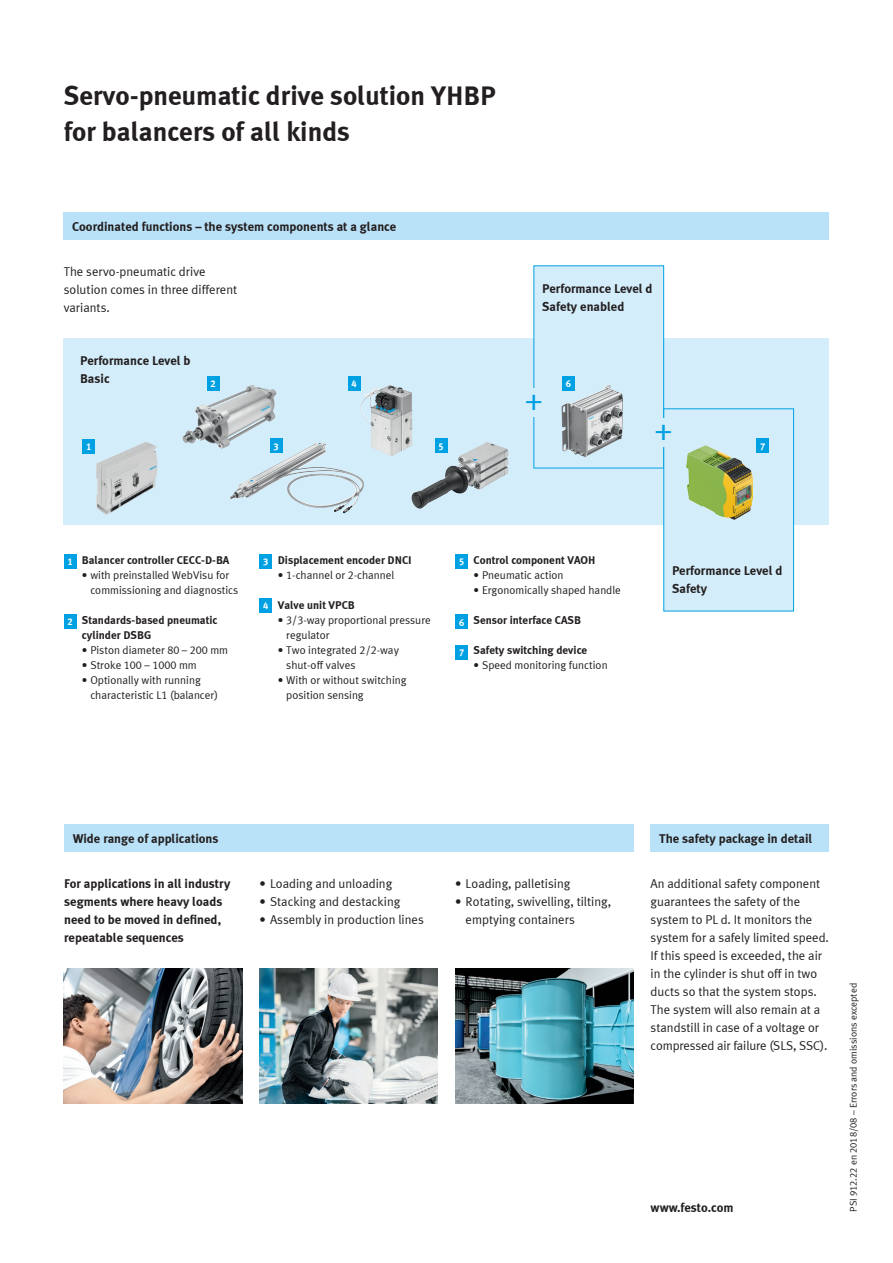
<style>
.page{position:relative;width:893px;height:1263px;background:#fff}
.page>*{position:absolute;margin:0;border:0;box-sizing:border-box;transform-origin:0 0}
.t1{font:700 31.2px "Minion Pro";color:#00a1e3}
.Meta_18pt_bo{font:700 27px "Meta Plus LF";color:#231f20}
.Meta_8_5pt_re{font:12.75px/18px "Meta Plus LF";color:#231f20}
.Meta_8_5pt_bo{font:700 12.75px/18px "Meta Plus LF";color:#231f20}
.t2{font:11.25px/15px "Meta Plus LF";color:#231f20}
.Meta_7_5pt_bo{font:700 11.25px/15px "Meta Plus LF";color:#231f20}
.Meta_6_5pt_re{font:9.75px "Meta Plus LF";color:#231f20}
.Meta_7_5pt_bo-2{font:700 9.75px "Meta Plus LF";color:#fff}
</style>
<div class="page">
<div style="left:64px;top:213px;width:765px;height:27px;background:#b9e1f7"></div>
<div style="left:651px;top:825px;width:178px;height:27px;background:#b9e1f7"></div>
<div style="left:64px;top:555px;width:13px;height:14px;background:#00a1e3"></div>
<div style="left:64px;top:615px;width:13px;height:14px;background:#00a1e3"></div>
<div style="left:259px;top:555px;width:13px;height:14px;background:#00a1e3"></div>
<div style="left:259px;top:599px;width:13px;height:14px;background:#00a1e3"></div>
<div style="left:455px;top:615px;width:13px;height:14px;background:#00a1e3"></div>
<div style="left:455px;top:555px;width:13px;height:14px;background:#00a1e3"></div>
<div style="left:455px;top:645px;width:13px;height:14px;background:#00a1e3"></div>
<div style="left:64px;top:338px;width:765px;height:187px;background:#d4edfa"></div>
<div style="left:534px;top:265px;width:130px;height:203px;background:#d4edfa"></div>
<div style="left:663px;top:408px;width:131px;height:203px;background:#d4edfa;border:1px solid #00a1e3"></div>
<img style="left:96px;top:442px;width:61px;height:73px">
<img style="left:183px;top:385px;width:92px;height:63px">
<img style="left:230px;top:442px;width:131px;height:57px">
<img style="left:361px;top:385px;width:51px;height:71px">
<img style="left:412px;top:442px;width:75px;height:67px">
<img style="left:561px;top:384px;width:62px;height:73px">
<div style="left:82px;top:439px;width:13px;height:14px;background:#00a1e3"></div>
<div style="left:207px;top:376px;width:12px;height:14px;background:#00a1e3"></div>
<div style="left:270px;top:439px;width:12px;height:14px;background:#00a1e3"></div>
<div style="left:348px;top:376px;width:12px;height:14px;background:#00a1e3"></div>
<div style="left:435px;top:439px;width:13px;height:14px;background:#00a1e3"></div>
<div style="left:562px;top:376px;width:13px;height:14px;background:#00a1e3"></div>
<div style="left:756px;top:439px;width:13px;height:14px;background:#00a1e3"></div>
<svg style="left:662px;top:418px;width:3px;height:6px"></svg>
<svg style="left:662px;top:440px;width:3px;height:6px"></svg>
<div style="left:64px;top:825px;width:569px;height:27px;background:#b9e1f7"></div>
<img style="left:64px;top:969px;width:179px;height:135px">
<img style="left:455px;top:969px;width:179px;height:134px">
<img style="left:259px;top:969px;width:179px;height:135px">
<img style="left:686px;top:445px;width:66px;height:74px">
<p class="Meta_18pt_bo" style="left:64px;top:79px;width:433px">Servo-pneumatic drive solution YHBP</p>
<p class="Meta_18pt_bo" style="left:64px;top:115px;width:288px">for balancers of all kinds</p>
<p class="Meta_8_5pt_bo" style="left:72px;top:217px;width:326px">Coordinated functions – the system components at a glance</p>
<p class="Meta_8_5pt_re" style="left:64px;top:262px;width:175px">The servo-pneumatic drive solution comes in three different variants.</p>
<p class="Meta_8_5pt_bo" style="left:80px;top:351px;width:112px">Performance Level b<br>Basic</p>
<p class="Meta_7_5pt_bo-2" style="left:210px;top:377px;width:7px">2</p>
<p class="Meta_7_5pt_bo-2" style="left:86px;top:440px;width:7px">1</p>
<p class="Meta_7_5pt_bo-2" style="left:273px;top:440px;width:7px">3</p>
<p class="Meta_7_5pt_bo-2" style="left:351px;top:377px;width:7px">4</p>
<p class="Meta_7_5pt_bo-2" style="left:439px;top:440px;width:7px">5</p>
<p class="Meta_8_5pt_bo" style="left:542px;top:279px;width:112px">Performance Level d<br>Safety enabled</p>
<p class="t1" style="left:525px;top:378px;width:20px">+</p>
<p class="Meta_7_5pt_bo-2" style="left:566px;top:377px;width:7px">6</p>
<p class="t1" style="left:654px;top:408px;width:20px">+</p>
<p class="Meta_7_5pt_bo-2" style="left:760px;top:440px;width:7px">7</p>
<p class="Meta_7_5pt_bo-2" style="left:68px;top:556px;width:7px">1</p>
<p class="Meta_7_5pt_bo-2" style="left:68px;top:616px;width:7px">2</p>
<p class="Meta_7_5pt_bo" style="left:82px;top:552px;width:149px">Balancer controller CECC-D-BA</p>
<p class="t2" style="left:90px;top:567px;width:149px;text-indent:-9px">• with preinstalled WebVisu for commissioning and diagnostics</p>
<p class="Meta_7_5pt_bo" style="left:82px;top:612px;width:137px">Standards-based pneumatic cylinder DSBG</p>
<p class="t2" style="left:82px;top:642px;width:148px">• Piston diameter 80 – 200 mm</p>
<p class="t2" style="left:82px;top:657px;width:116px">• Stroke 100 – 1000 mm</p>
<p class="t2" style="left:90px;top:672px;width:129px;text-indent:-9px">• Optionally with running characteristic L1 (balancer)</p>
<p class="Meta_7_5pt_bo-2" style="left:263px;top:556px;width:7px">3</p>
<p class="Meta_7_5pt_bo-2" style="left:263px;top:600px;width:7px">4</p>
<p class="Meta_7_5pt_bo" style="left:278px;top:552px;width:135px">Displacement encoder DNCI</p>
<p class="t2" style="left:278px;top:567px;width:118px">• 1-channel or 2-channel</p>
<p class="Meta_7_5pt_bo" style="left:278px;top:597px;width:79px">Valve unit VPCB</p>
<p class="t2" style="left:286px;top:612px;width:146px;text-indent:-9px">• 3/3-way proportional pressure regulator</p>
<p class="t2" style="left:286px;top:642px;width:114px;text-indent:-9px">• Two integrated 2/2-way shut-off valves</p>
<p class="t2" style="left:286px;top:672px;width:122px;text-indent:-9px">• With or without switching position sensing</p>
<p class="Meta_7_5pt_bo-2" style="left:459px;top:556px;width:7px">5</p>
<p class="Meta_7_5pt_bo-2" style="left:459px;top:616px;width:7px">6</p>
<p class="Meta_7_5pt_bo-2" style="left:459px;top:646px;width:7px">7</p>
<p class="Meta_7_5pt_bo" style="left:474px;top:552px;width:123px">Control component VAOH</p>
<p class="t2" style="left:474px;top:567px;width:91px">• Pneumatic action</p>
<p class="t2" style="left:474px;top:582px;width:149px">• Ergonomically shaped handle</p>
<p class="Meta_7_5pt_bo" style="left:474px;top:612px;width:109px">Sensor interface CASB</p>
<p class="Meta_7_5pt_bo" style="left:474px;top:642px;width:115px">Safety switching device</p>
<p class="t2" style="left:474px;top:657px;width:136px">• Speed monitoring function</p>
<p class="Meta_8_5pt_bo" style="left:672px;top:562px;width:112px">Performance Level d<br>Safety</p>
<p class="Meta_8_5pt_bo" style="left:73px;top:829px;width:147px">Wide range of applications</p>
<p class="Meta_8_5pt_bo" style="left:64px;top:874px;width:168px">For applications in all industry segments where heavy loads need to be moved in defined, repeatable sequences</p>
<p class="Meta_8_5pt_re" style="left:259px;top:874px;width:134px">• Loading and unloading</p>
<p class="Meta_8_5pt_re" style="left:259px;top:892px;width:142px">• Stacking and destacking</p>
<p class="Meta_8_5pt_re" style="left:259px;top:910px;width:166px">• Assembly in production lines</p>
<p class="Meta_8_5pt_re" style="left:455px;top:874px;width:117px">• Loading, palletising</p>
<p class="Meta_8_5pt_re" style="left:466px;top:892px;width:147px;text-indent:-11px">• Rotating, swivelling, tilting, emptying containers</p>
<p class="Meta_8_5pt_bo" style="left:659px;top:829px;width:155px">The safety package in detail</p>
<p class="Meta_8_5pt_re" style="left:651px;top:874px;width:180px">An additional safety component guarantees the safety of the system to PL d. It monitors the system for a safely limited speed.<br>If this speed is exceeded, the air in the cylinder is shut off in two ducts so that the system stops.<br>The system will also remain at a standstill in case of a voltage or compressed air failure (SLS, SSC).</p>
<p class="Meta_8_5pt_bo" style="left:651px;top:1198px;width:84px">www.festo.com</p>
<p class="Meta_6_5pt_re" style="left:848px;top:1212px;width:230px;rotate:-90deg">PSI 912.22 en 2018/08 – Errors and omissions excepted</p>
</div>
